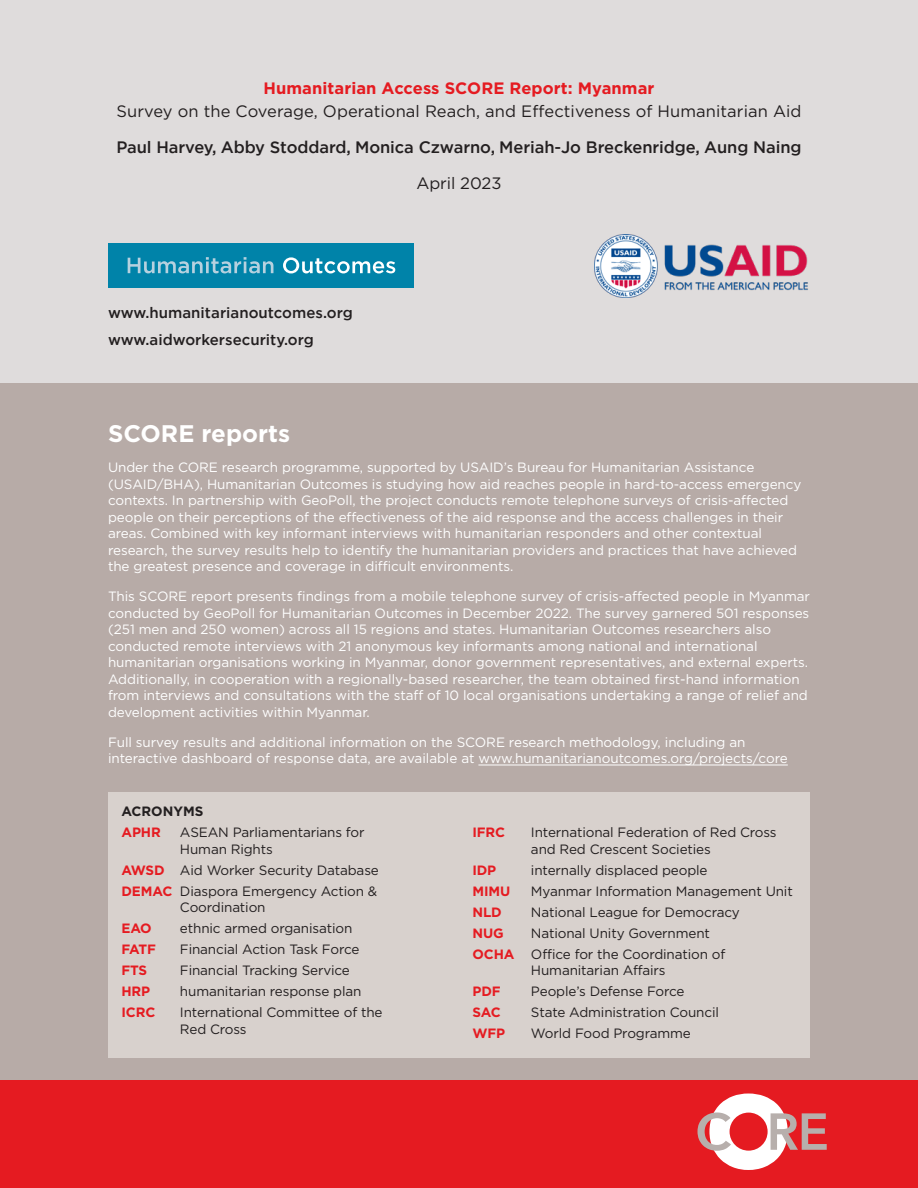
<style>
.page{position:relative;width:918px;height:1188px;background:#fff}
.page>*{position:absolute;margin:0;border:0;box-sizing:border-box;transform-origin:0 0}
.t1{font:700 24px "Gotham";color:#fff}
.t2{font:16.5px "Gotham";letter-spacing:.005em;color:#231f20}
.t3{font:500 16.5px "Gotham";letter-spacing:-.005em;color:#231f20}
.t4{font:700 16.5px "Gotham";letter-spacing:.005em;color:#e51b21}
.t5{font:500 15px/27px "Gotham";color:#231f20}
.t6{font:13.5px/16.5px "Gotham";letter-spacing:-.005em;color:#fff}
.t7{font:13.5px/16.5px "Gotham";letter-spacing:-.01em;color:#231f20}
.t8{font:700 13.5px "Gotham";letter-spacing:-.01em;color:#e51b21}
.t9{font:700 13.5px "Gotham";color:#231f20}
.s1{font-weight:700;color:#e51b21}
</style>
<div class="page">
<div style="left:0;top:382px;width:918px;height:698px;background:#b7aba7"></div>
<div style="left:108px;top:792px;width:702px;height:266px;background:#d8d1cd"></div>
<div style="left:0;top:0;width:918px;height:382px;background:#dfdcdc"></div>
<div style="left:0;top:1080px;width:918px;height:108px;background:#e51b21"></div>
<svg style="left:698px;top:1094px;width:129px;height:76px"></svg>
<hr style="left:478px;top:765px;width:310px;height:1px;background:#fff">
<img style="left:594px;top:234px;width:214px;height:64px">
<div style="left:108px;top:244px;width:306px;height:44px;background:#0083a9"></div>
<svg style="left:128px;top:257px;width:145px;height:16px"></svg>
<svg style="left:283px;top:257px;width:112px;height:16px"></svg>
<p class="t4" style="left:264px;top:77px;width:392px">Humanitarian Access SCORE Report: Myanmar</p>
<p class="t2" style="left:116px;top:102px;width:687px">Survey on the Coverage, Operational Reach, and Effectiveness of Humanitarian Aid</p>
<p class="t3" style="left:116px;top:136px;width:687px">Paul Harvey, Abby Stoddard, Monica Czwarno, Meriah-Jo Breckenridge, Aung Naing</p>
<p class="t2" style="left:416px;top:174px;width:87px">April 2023</p>
<p class="t5" style="left:108px;top:299px;width:246px">www.humanitarianoutcomes.org www.aidworkersecurity.org</p>
<h1 class="t1" style="left:108px;top:418px;width:184px">SCORE reports</h1>
<p class="t6" style="left:108px;top:459px;width:695px">Under the CORE research programme, supported by USAID’s Bureau for Humanitarian Assistance (USAID/BHA), Humanitarian Outcomes is studying how aid reaches people in hard-to-access emergency contexts. In partnership with GeoPoll, the project conducts remote telephone surveys of crisis-affected people on their perceptions of the effectiveness of the aid response and the access challenges in their areas. Combined with key informant interviews with humanitarian responders and other contextual research, the survey results help to identify the humanitarian providers and practices that have achieved the greatest presence and coverage in difficult environments.</p>
<p class="t6" style="left:108px;top:588px;width:704px">This SCORE report presents findings from a mobile telephone survey of crisis-affected people in Myanmar conducted by GeoPoll for Humanitarian Outcomes in December 2022. The survey garnered 501 responses (251 men and 250 women) across all 15 regions and states. Humanitarian Outcomes researchers also conducted remote interviews with 21 anonymous key informants among national and international humanitarian organisations working in Myanmar, donor government representatives, and external experts.<br>Additionally, in cooperation with a regionally-based researcher, the team obtained first-hand information from interviews and consultations with the staff of 10 local organisations undertaking a range of relief and development activities within Myanmar.</p>
<p class="t6" style="left:108px;top:733px;width:681px">Full survey results and additional information on the SCORE research methodology, including an interactive dashboard of response data, are available at www.humanitarianoutcomes.org/projects/core</p>
<p class="t9" style="left:122px;top:803px;width:83px">ACRONYMS</p>
<p class="t8" style="left:122px;top:824px;width:41px">APHR</p>
<p class="t7" style="left:180px;top:824px;width:186px">ASEAN Parliamentarians for<br>Human Rights</p>
<p class="t7" style="left:122px;top:859px;width:259px;line-height:21px"><span class="s1">AWSD</span> Aid Worker Security Database<br><span class="s1">DEMAC</span> Diaspora Emergency Action &amp;</p>
<p class="t7" style="left:180px;top:899px;width:87px">Coordination</p>
<p class="t8" style="left:121px;top:920px;width:32px">EAO</p>
<p class="t7" style="left:180px;top:920px;width:174px">ethnic armed organisation</p>
<p class="t8" style="left:121px;top:941px;width:36px">FATF</p>
<p class="t7" style="left:180px;top:941px;width:181px">Financial Action Task Force</p>
<p class="t8" style="left:121px;top:962px;width:27px">FTS</p>
<p class="t7" style="left:180px;top:962px;width:171px">Financial Tracking Service</p>
<p class="t8" style="left:121px;top:983px;width:30px">HRP</p>
<p class="t7" style="left:180px;top:983px;width:183px">humanitarian response plan</p>
<p class="t8" style="left:121px;top:1004px;width:35px">ICRC</p>
<p class="t7" style="left:180px;top:1004px;width:204px">International Committee of the<br>Red Cross</p>
<p class="t8" style="left:472px;top:824px;width:34px">IFRC</p>
<p class="t7" style="left:531px;top:824px;width:247px">International Federation of Red Cross and Red Crescent Societies</p>
<p class="t8" style="left:472px;top:861px;width:25px">IDP</p>
<p class="t7" style="left:531px;top:862px;width:178px">internally displaced people</p>
<p class="t8" style="left:472px;top:882px;width:39px">MIMU</p>
<p class="t7" style="left:531px;top:883px;width:263px">Myanmar Information Management Unit</p>
<p class="t8" style="left:472px;top:903px;width:31px">NLD</p>
<p class="t7" style="left:531px;top:904px;width:210px">National League for Democracy</p>
<p class="t8" style="left:472px;top:924px;width:33px">NUG</p>
<p class="t7" style="left:472px;top:922px;width:254px;line-height:21px;text-indent:58px">National Unity Government<br><span class="s1">OCHA</span> Office for the Coordination of</p>
<p class="t7" style="left:531px;top:962px;width:136px">Humanitarian Affairs</p>
<p class="t8" style="left:472px;top:983px;width:30px">PDF</p>
<p class="t7" style="left:531px;top:983px;width:155px">People’s Defense Force</p>
<p class="t8" style="left:472px;top:1004px;width:30px">SAC</p>
<p class="t7" style="left:531px;top:1004px;width:189px">State Administration Council</p>
<p class="t8" style="left:472px;top:1025px;width:34px">WFP</p>
<p class="t7" style="left:531px;top:1025px;width:161px">World Food Programme</p>
</div>
